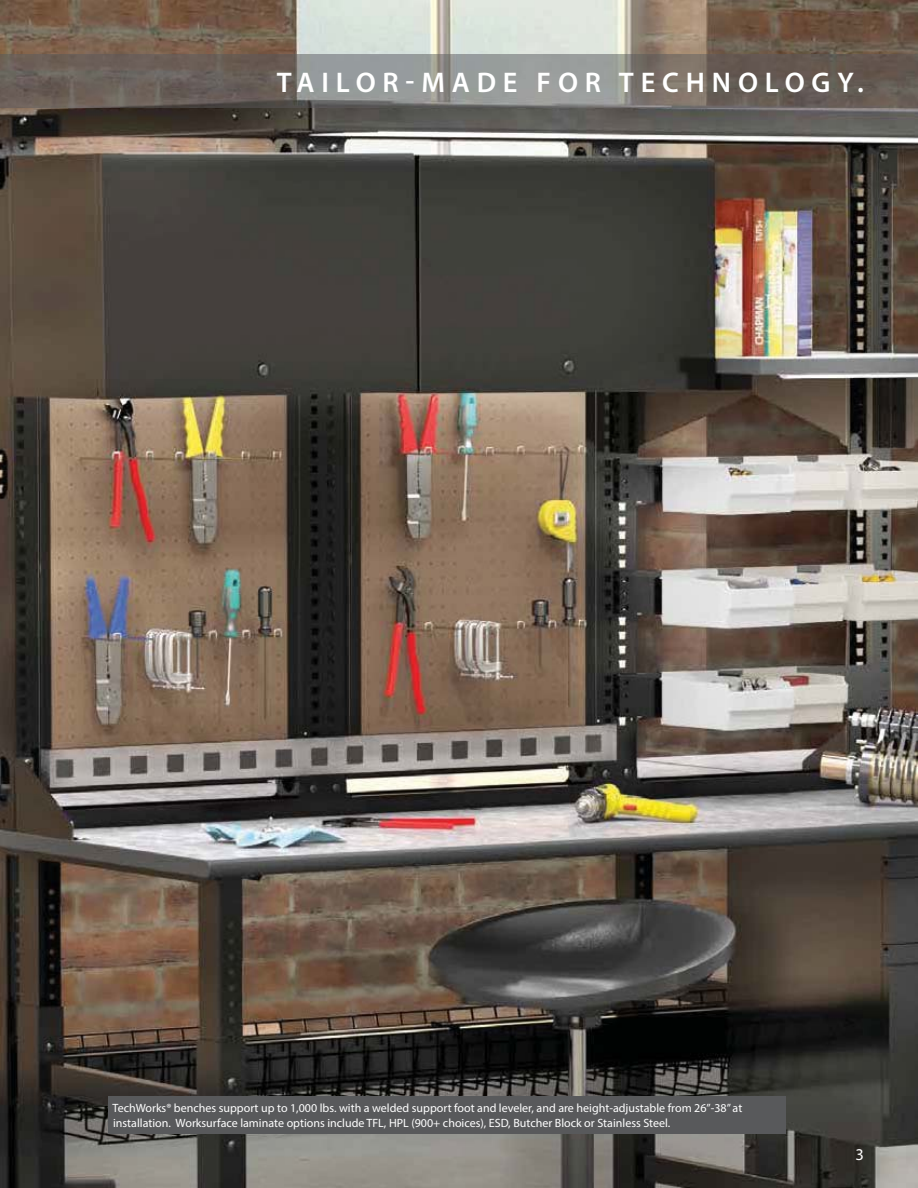
<style>
.page{position:relative;width:918px;height:1188px;background:#fff}
.page>*{position:absolute;margin:0;border:0;box-sizing:border-box;transform-origin:0 0}
.t1{font:600 28.5px "Myriad Pro";letter-spacing:.24em;color:#fff}
.t2{font:16.5px "Myriad Pro";color:#fff}
.t3{font:12px/15px "Myriad Pro";color:#fff}
</style>
<div class="page">
<img style="left:0;top:0;width:918px;height:1188px">
<img style="left:0;top:54px;width:918px;height:54px">
<div style="left:108px;top:1096px;width:677px;height:38px;background:#58595b"></div>
<h1 class="t1" style="left:277px;top:66px;width:589px">TAILOR-MADE FOR TECHNOLOGY.</h1>
<p class="t3" style="left:113px;top:1101px;width:631px">TechWorks® benches support up to 1,000 lbs. with a welded support foot and leveler, and are height-adjustable from 26”-38” at installation. Worksurface laminate options include TFL, HPL (900+ choices), ESD, Butcher Block or Stainless Steel.</p>
<h2 class="t2" style="left:856px;top:1148px;width:10px">3</h2>
</div>
